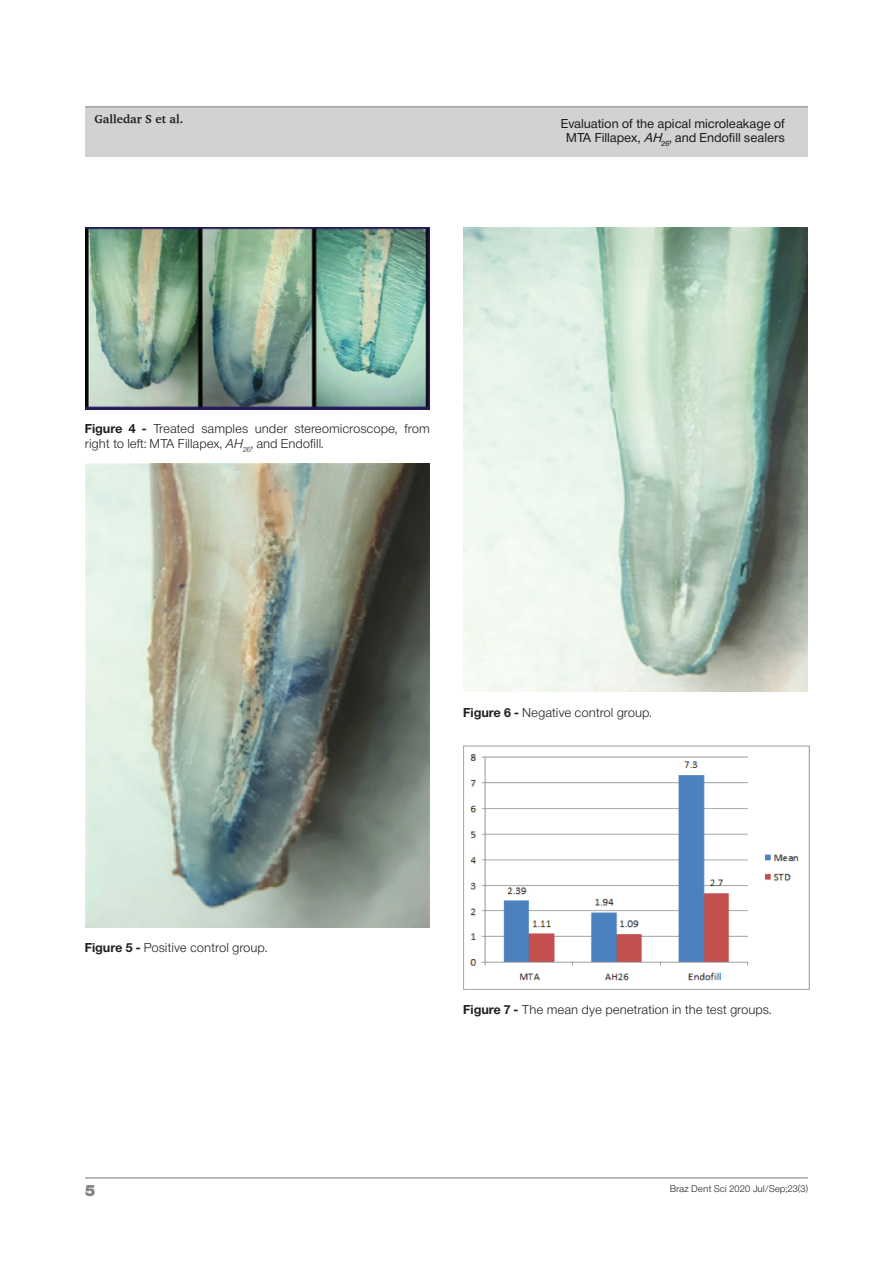
<style>
.page{position:relative;width:893px;height:1263px;background:#fff}
.page>*{position:absolute;margin:0;border:0;box-sizing:border-box;transform-origin:0 0}
.t1{font:15px "Sh Europa Nr 2 Ultra";color:#808285}
.t2{font:12px/14.4px "Sh Europa Nr 2 Light";letter-spacing:.05em;color:#231f20}
.t3{font:12px/14.4px "Sh Europa Nr 2";letter-spacing:.05em;color:#231f20;text-align:center}
.t4{font:700 12px "Charter";color:#231f20}
.t5{font:9px "Sh Europa Nr 2 Light";letter-spacing:.05em;color:#231f20}
.s1{font-style:italic}
.s2{font-family:"Sh Europa Nr 2";font-weight:700}
</style>
<div class="page">
<div style="left:85px;top:107px;width:723px;height:50px;background:#d1d2d4"></div>
<hr style="left:85px;top:106px;width:723px;height:1px;background:#808285">
<hr style="left:85px;top:1177px;width:723px;height:1px;background:#808285">
<img style="left:85px;top:227px;width:344px;height:182px">
<img style="left:85px;top:463px;width:344px;height:464px">
<img style="left:463px;top:227px;width:345px;height:464px">
<img style="left:463px;top:745px;width:347px;height:245px">
<p class="t4" style="left:94px;top:111px;width:90px">Galledar S et al.</p>
<p class="t3" style="left:561px;top:116px;width:225px">Evaluation of the apical microleakage of<br>MTA Fillapex, <span class="s1">AH</span><sub>26</sub>, and Endofill sealers</p>
<p class="t2" style="left:85px;top:422px;width:346px"><span class="s2">Figure 4 -</span> Treated samples under stereomicroscope, from right to left: MTA Fillapex, <span class="s1">AH</span><sub>26</sub>, and Endofill.</p>
<p class="t2" style="left:85px;top:940px;width:183px"><span class="s2">Figure 5 -</span> Positive control group.</p>
<p class="t2" style="left:463px;top:705px;width:189px"><span class="s2">Figure 6 -</span> Negative control group.</p>
<p class="t2" style="left:463px;top:1003px;width:309px"><span class="s2">Figure 7 -</span> The mean dye penetration in the test groups.</p>
<p class="t1" style="left:85px;top:1182px;width:11px">5</p>
<p class="t5" style="left:670px;top:1183px;width:139px">Braz Dent Sci 2020 Jul/Sep;23(3)</p>
</div>
